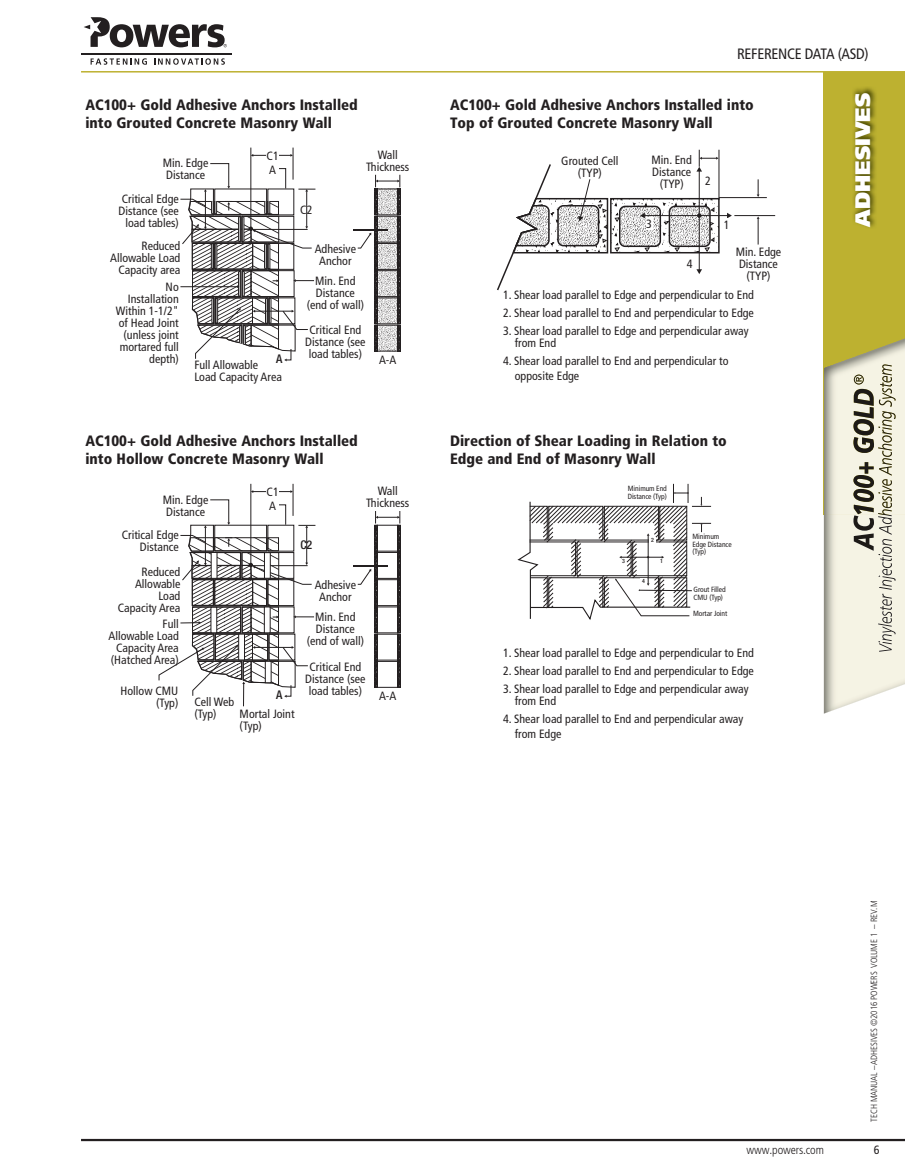
<style>
.page{position:relative;width:905px;height:1175px;background:#fff}
.page>*{position:absolute;margin:0;border:0;box-sizing:border-box;transform-origin:0 0}
.t1{font:900 21px "Frutiger";color:#fff}
.t2{font:900 condensed 15px/18px "Frutiger LT Std";color:#231f20}
.t3{font:condensed 15px/18px "Frutiger";color:#231f20;text-align:center}
.t4{font:condensed 15px "Frutiger";letter-spacing:-.02em;color:#231f20}
.t5{font:condensed 12px/12px "Frutiger";color:#231f20;text-align:center}
.t6{font:condensed 12px/12px "Frutiger LT Std";color:#231f20}
.t7{font:300 condensed 12px "Frutiger LT Std";letter-spacing:-.01em;color:#231f20}
.t8{font:500 condensed 12px "Helvetica Neue LT Std";color:#231f20}
.t9{font:300 condensed 9px "Frutiger LT Std";letter-spacing:-.01em;color:#231f20}
.t10{font:condensed 7.5px/7.5px "Frutiger LT Std";letter-spacing:-.01em;color:#231f20}
.t11{font:condensed 7.5px "Frutiger";letter-spacing:-.01em;color:#231f20}
.t12{font:500 condensed 5.85px "Helvetica Neue LT Std";color:#231f20}
</style>
<div class="page">
<hr style="left:81px;top:1138px;width:823px;height:3px;background:#231f20">
<div style="left:824px;top:73px;width:80px;height:442px;background:#bdb130"></div>
<img style="left:853px;top:87px;width:23px;height:141px">
<hr style="left:81px;top:71px;width:823px;height:2px;background:#bdb130">
<hr style="left:81px;top:53px;width:151px;height:1px;background:#231f20">
<svg style="left:84px;top:17px;width:143px;height:30px"></svg>
<svg style="left:91px;top:58px;width:56px;height:7px"></svg>
<svg style="left:154px;top:58px;width:71px;height:7px"></svg>
<img style="left:823px;top:368px;width:81px;height:345px">
<img style="left:824px;top:339px;width:80px;height:176px">
<svg style="left:375px;top:175px;width:25px;height:12px"></svg>
<hr style="left:250px;top:148px;width:1px;height:83px;background:#231f20">
<hr style="left:293px;top:148px;width:1px;height:32px;background:#231f20">
<hr style="left:253px;top:155px;width:38px;height:1px;background:#231f20">
<div style="left:266px;top:149px;width:13px;height:12px;background:#fff"></div>
<svg style="left:377px;top:189px;width:20px;height:26px"></svg>
<div style="left:374px;top:189px;width:3px;height:26px;background:#bfbfbf;border:1px solid #231f20"></div>
<div style="left:397px;top:189px;width:3px;height:26px;background:#bfbfbf;border:1px solid #231f20"></div>
<svg style="left:377px;top:216px;width:20px;height:26px"></svg>
<div style="left:374px;top:216px;width:3px;height:26px;background:#bfbfbf;border:1px solid #231f20"></div>
<div style="left:397px;top:216px;width:3px;height:26px;background:#bfbfbf;border:1px solid #231f20"></div>
<svg style="left:377px;top:243px;width:20px;height:26px"></svg>
<div style="left:374px;top:243px;width:3px;height:26px;background:#bfbfbf;border:1px solid #231f20"></div>
<div style="left:397px;top:243px;width:3px;height:26px;background:#bfbfbf;border:1px solid #231f20"></div>
<svg style="left:377px;top:270px;width:20px;height:27px"></svg>
<div style="left:374px;top:270px;width:3px;height:27px;background:#bfbfbf;border:1px solid #231f20"></div>
<div style="left:397px;top:270px;width:3px;height:27px;background:#bfbfbf;border:1px solid #231f20"></div>
<svg style="left:377px;top:298px;width:20px;height:26px"></svg>
<div style="left:374px;top:298px;width:3px;height:26px;background:#bfbfbf;border:1px solid #231f20"></div>
<div style="left:397px;top:298px;width:3px;height:26px;background:#bfbfbf;border:1px solid #231f20"></div>
<svg style="left:377px;top:325px;width:20px;height:26px"></svg>
<div style="left:374px;top:325px;width:3px;height:26px;background:#bfbfbf;border:1px solid #231f20"></div>
<div style="left:397px;top:325px;width:3px;height:26px;background:#bfbfbf;border:1px solid #231f20"></div>
<hr style="left:353px;top:229px;width:34px;height:2px;background:#231f20">
<svg style="left:357px;top:233px;width:14px;height:15px"></svg>
<svg style="left:180px;top:163px;width:136px;height:198px"></svg>
<svg style="left:610px;top:198px;width:109px;height:55px"></svg>
<svg style="left:669px;top:206px;width:41px;height:40px"></svg>
<div style="left:668px;top:206px;width:42px;height:41px;border:2px solid #231f20;border-radius:5px"></div>
<svg style="left:619px;top:206px;width:41px;height:40px"></svg>
<div style="left:619px;top:206px;width:42px;height:41px;border:2px solid #231f20;border-radius:5px"></div>
<svg style="left:697px;top:213px;width:4px;height:5px"></svg>
<hr style="left:718px;top:197px;width:48px;height:1px;background:#231f20">
<svg style="left:756px;top:179px;width:3px;height:18px"></svg>
<hr style="left:734px;top:215px;width:41px;height:1px;background:#231f20">
<hr style="left:718px;top:150px;width:1px;height:50px;background:#231f20">
<hr style="left:644px;top:215px;width:83px;height:1px;background:#231f20">
<svg style="left:727px;top:213px;width:4px;height:5px"></svg>
<svg style="left:640px;top:213px;width:5px;height:5px"></svg>
<hr style="left:698px;top:171px;width:1px;height:99px;background:#231f20">
<svg style="left:696px;top:269px;width:6px;height:5px"></svg>
<svg style="left:696px;top:150px;width:22px;height:22px"></svg>
<svg style="left:756px;top:216px;width:3px;height:28px"></svg>
<div style="left:645px;top:217px;width:7px;height:12px;background:#fff"></div>
<svg style="left:497px;top:164px;width:112px;height:127px"></svg>
<hr style="left:250px;top:484px;width:1px;height:83px;background:#231f20">
<hr style="left:293px;top:484px;width:1px;height:32px;background:#231f20">
<hr style="left:253px;top:491px;width:38px;height:1px;background:#231f20">
<div style="left:266px;top:485px;width:13px;height:13px;background:#fff"></div>
<svg style="left:159px;top:499px;width:241px;height:207px"></svg>
<svg style="left:517px;top:484px;width:194px;height:136px"></svg>
<p class="t4" style="left:737px;top:45px;width:133px">REFERENCE DATA (ASD)</p>
<p class="t2" style="left:85px;top:95px;width:274px">AC100+ Gold Adhesive Anchors Installed into Grouted Concrete Masonry Wall</p>
<p class="t2" style="left:450px;top:95px;width:305px">AC100+ Gold Adhesive Anchors Installed into<br>Top of Grouted Concrete Masonry Wall</p>
<p class="t5" style="left:266px;top:148px;width:14px;line-height:14.2px;text-align:left">C1<br>A</p>
<p class="t5" style="left:163px;top:157px;width:47px;text-align:left">Min. Edge<br>Distance</p>
<p class="t5" style="left:119px;top:193px;width:62px">Critical Edge<br>Distance (see load tables)</p>
<p class="t5" style="left:110px;top:240px;width:72px;text-align:right">Reduced<br>Allowable Load<br>Capacity area</p>
<p class="t6" style="left:116px;top:281px;width:64px;text-align:right">No<br>Installation<br>Within 1-1/2" of Head Joint (unless joint mortared full depth)</p>
<p class="t8" style="left:276px;top:351px;width:8px">A</p>
<p class="t6" style="left:194px;top:359px;width:89px">Full Allowable<br>Load Capacity Area</p>
<p class="t5" style="left:366px;top:149px;width:45px">Wall<br>Thickness</p>
<p class="t5" style="left:300px;top:203px;width:14px">C2</p>
<p class="t5" style="left:315px;top:243px;width:43px">Adhesive<br>Anchor</p>
<p class="t5" style="left:307px;top:275px;width:59px">Min. End<br>Distance (end of wall)</p>
<p class="t5" style="left:305px;top:324px;width:62px">Critical End<br>Distance (see load tables)</p>
<p class="t5" style="left:379px;top:354px;width:19px">A-A</p>
<p class="t5" style="left:561px;top:155px;width:59px">Grouted Cell (TYP)</p>
<p class="t5" style="left:651px;top:153px;width:42px">Min. End<br>Distance (TYP)</p>
<p class="t5" style="left:646px;top:218px;width:7px">3</p>
<p class="t5" style="left:705px;top:175px;width:7px">2</p>
<p class="t5" style="left:723px;top:219px;width:7px">1</p>
<p class="t5" style="left:735px;top:246px;width:47px">Min. Edge<br>Distance (TYP)</p>
<p class="t5" style="left:686px;top:258px;width:7px">4</p>
<p class="t5" style="left:503px;top:289px;width:252px">1. Shear load parallel to Edge and perpendicular to End</p>
<p class="t5" style="left:503px;top:307px;width:252px">2. Shear load parallel to End and perpendicular to Edge</p>
<p class="t5" style="left:515px;top:325px;width:235px;text-align:left;text-indent:-12px">3. Shear load parallel to Edge and perpendicular away from End</p>
<p class="t5" style="left:515px;top:353px;width:215px;line-height:15px;text-align:left;text-indent:-12px">4. Shear load parallel to End and perpendicular to opposite Edge</p>
<p class="t3" style="left:139px;top:431px;width:258px">AC100+ Gold adhesive anchor installed into grouted concrete masonry wall</p>
<p class="t2" style="left:85px;top:431px;width:274px">AC100+ Gold Adhesive Anchors Installed into Hollow Concrete Masonry Wall</p>
<p class="t2" style="left:450px;top:431px;width:278px">Direction of Shear Loading in Relation to<br>Edge and End of Masonry Wall</p>
<p class="t6" style="left:366px;top:485px;width:45px;text-align:center">Wall<br>Thickness</p>
<p class="t8" style="left:300px;top:538px;width:13px">C2</p>
<p class="t3" style="left:511px;top:435px;width:242px">the Top of Grouted Concrete Masonry Wall</p>
<p class="t10" style="left:627px;top:485px;width:41px">Minimum End<br>Distance (Typ)</p>
<p class="t5" style="left:266px;top:485px;width:14px;line-height:14.2px;text-align:left">C1<br>A</p>
<p class="t5" style="left:163px;top:493px;width:47px;text-align:left">Min. Edge<br>Distance</p>
<p class="t5" style="left:122px;top:529px;width:59px;text-align:right">Critical Edge<br>Distance</p>
<p class="t5" style="left:118px;top:566px;width:64px;text-align:right">Reduced<br>Allowable<br>Load<br>Capacity Area</p>
<p class="t5" style="left:108px;top:617px;width:72px;text-align:right">Full<br>Allowable Load<br>Capacity Area (Hatched Area)</p>
<p class="t10" style="left:692px;top:533px;width:41px">Minimum<br>Edge Distance (Typ)</p>
<p class="t10" style="left:693px;top:586px;width:34px">Grout Filled<br>CMU (Typ)</p>
<p class="t11" style="left:693px;top:609px;width:36px">Mortar Joint</p>
<p class="t12" style="left:651px;top:536px;width:4px">2</p>
<p class="t12" style="left:622px;top:557px;width:4px">3</p>
<p class="t12" style="left:660px;top:558px;width:4px">1</p>
<p class="t12" style="left:642px;top:577px;width:4px">4</p>
<p class="t5" style="left:315px;top:579px;width:43px">Adhesive<br>Anchor</p>
<p class="t5" style="left:307px;top:611px;width:59px">Min. End<br>Distance (end of wall)</p>
<p class="t6" style="left:503px;top:646px;width:252px">1. Shear load parallel to Edge and perpendicular to End</p>
<p class="t6" style="left:503px;top:664px;width:252px">2. Shear load parallel to End and perpendicular to Edge</p>
<p class="t6" style="left:515px;top:682px;width:235px;text-indent:-12px">3. Shear load parallel to Edge and perpendicular away from End</p>
<p class="t6" style="left:515px;top:711px;width:230px;line-height:15px;text-indent:-12px">4. Shear load parallel to End and perpendicular away from Edge</p>
<p class="t5" style="left:305px;top:660px;width:62px">Critical End<br>Distance (see load tables)</p>
<p class="t5" style="left:121px;top:685px;width:59px;text-align:right">Hollow CMU (Typ)</p>
<p class="t8" style="left:276px;top:688px;width:8px">A</p>
<p class="t5" style="left:379px;top:690px;width:19px">A-A</p>
<p class="t5" style="left:194px;top:695px;width:41px;text-align:left">Cell Web (Typ)</p>
<p class="t5" style="left:240px;top:708px;width:56px;text-align:left">Mortal Joint (Typ)</p>
<h1 class="t1" style="left:850px;top:227px;width:135px;rotate:-90deg">ADHESIVES</h1>
<p class="t9" style="left:868px;top:1121px;width:223px;rotate:-90deg">TECH MANUAL – ADHESIVES ©2016 POWERS VOLUME 1 – REV. M</p>
<p class="t7" style="left:746px;top:1142px;width:79px">www.powers.com</p>
<p class="t6" style="left:873px;top:1143px;width:7px">6</p>
</div>
